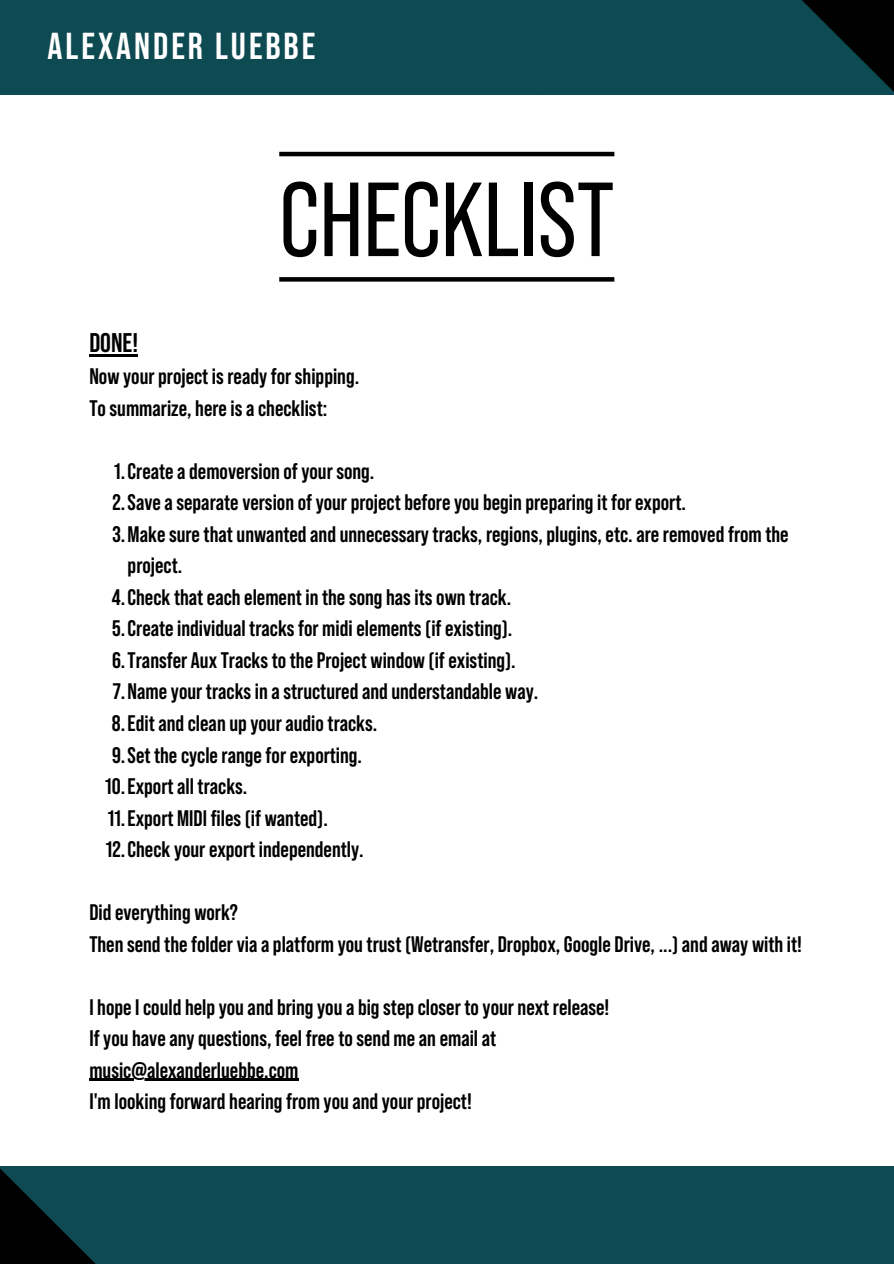
<style>
.page{position:relative;width:894px;height:1264px;background:#fff}
.page>*{position:absolute;margin:0;border:0;box-sizing:border-box;transform-origin:0 0}
.t1{font:105px "Bebas Neue Pro";color:#000}
.t2{font:700 37.5px "Bebas Neue Pro";letter-spacing:.08em;color:#fff}
.t3{font:700 27px "Bebas Neue Pro";color:#000}
.t4{font:700 22.5px/31.5px "Bebas Neue Pro";color:#000}
</style>
<div class="page">
<div style="left:0;top:1166px;width:893px;height:97px;background:#0e4a52"></div>
<div style="left:0;top:0;width:893px;height:95px;background:#0e4a52"></div>
<svg style="left:802px;top:0;width:91px;height:91px"></svg>
<svg style="left:0;top:1168px;width:95px;height:95px"></svg>
<hr style="left:89px;top:354px;width:49px;height:2px;background:#000">
<hr style="left:89px;top:1078px;width:209px;height:3px;background:#000">
<svg style="left:279px;top:277px;width:335px;height:4px"></svg>
<hr style="left:279px;top:152px;width:335px;height:4px;background:#000">
<p class="t2" style="left:48px;top:22px;width:269px">ALEXANDER LUEBBE</p>
<p class="t1" style="left:279px;top:151px;width:336px">CHECKLIST</p>
<p class="t3" style="left:89px;top:325px;width:50px">DONE!</p>
<p class="t4" style="left:89px;top:359px;width:271px">Now your project is ready for shipping.<br>To summarize, here is a checklist:</p>
<h2 class="t4" style="left:114px;top:454px;width:261px">1.Create a demoversion of your song.</h2>
<p class="t4" style="left:112px;top:485px;width:574px">2.Save a separate version of your project before you begin preparing it for export.</p>
<p class="t4" style="left:128px;top:517px;width:662px;text-indent:-15px">3.Make sure that unwanted and unnecessary tracks, regions, plugins, etc. are removed from the project.</p>
<h1 class="t4" style="left:112px;top:580px;width:401px">4.Check that each element in the song has its own track.</h1>
<h3 class="t4" style="left:112px;top:611px;width:401px">5.Create individual tracks for midi elements (if existing).</h3>
<p class="t4" style="left:112px;top:643px;width:405px">6.Transfer Aux Tracks to the Project window (if existing).</p>
<p class="t4" style="left:113px;top:674px;width:427px">7.Name your tracks in a structured and understandable way.</p>
<p class="t4" style="left:112px;top:706px;width:267px">8.Edit and clean up your audio tracks.</p>
<p class="t4" style="left:112px;top:737px;width:251px">9.Set the cycle range for exporting.</p>
<p class="t4" style="left:105px;top:769px;width:144px">10.Export all tracks.</p>
<p class="t4" style="left:108px;top:800px;width:221px">11.Export MIDI files (if wanted).</p>
<p class="t4" style="left:106px;top:832px;width:259px">12.Check your export independently.</p>
<p class="t4" style="left:89px;top:895px;width:714px">Did everything work?<br>Then send the folder via a platform you trust (Wetransfer, Dropbox, Google Drive, ...) and away with it!</p>
<p class="t4" style="left:89px;top:989px;width:521px">I hope I could help you and bring you a big step closer to your next release!<br>If you have any questions, feel free to send me an email at</p>
<p class="t4" style="left:89px;top:1052px;width:384px">music@alexanderluebbe.com<br>I'm looking forward hearing from you and your project!</p>
</div>
